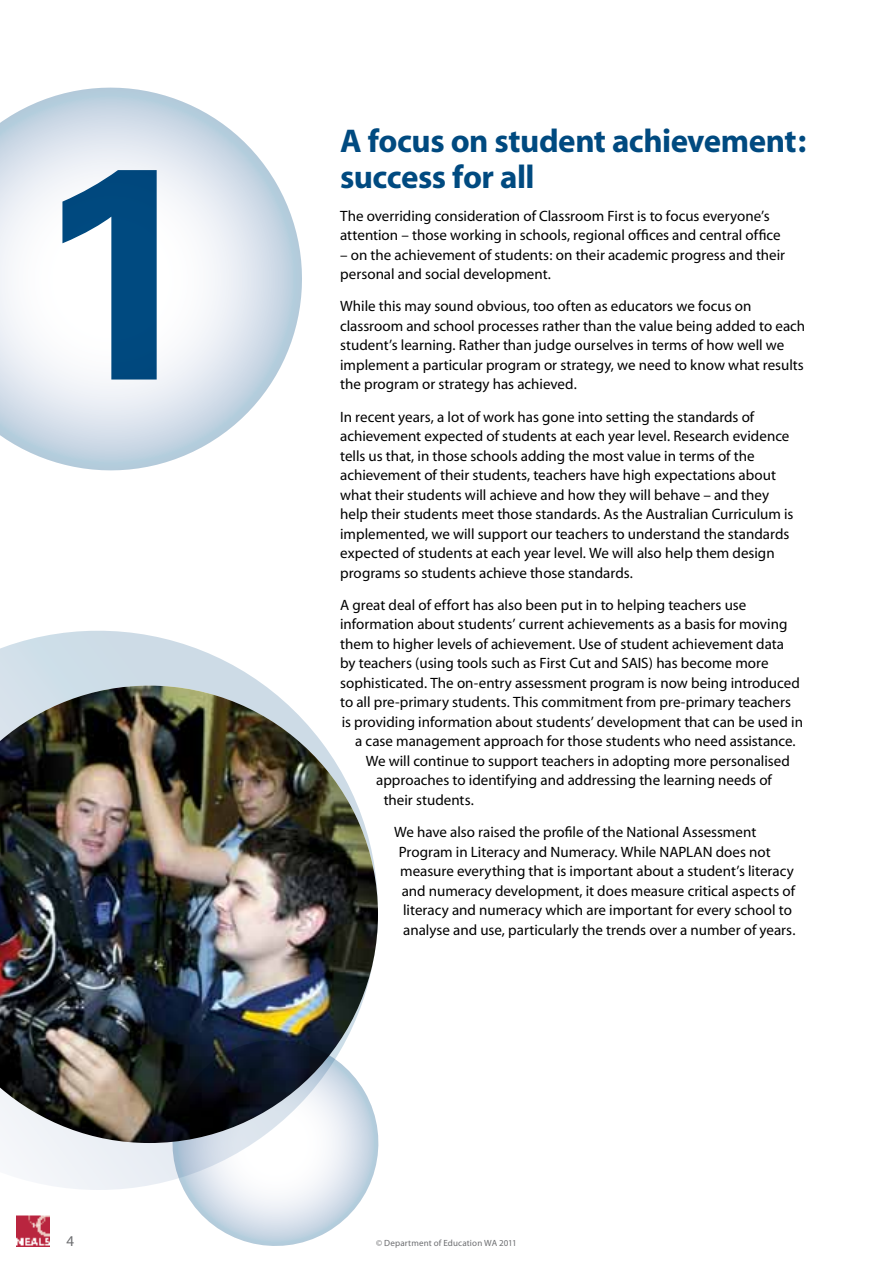
<style>
.page{position:relative;width:893px;height:1263px;background:#fff}
.page>*{position:absolute;margin:0;border:0;box-sizing:border-box;transform-origin:0 0}
.t1{font:700 33px/36px "Myriad";letter-spacing:-.015em;color:#004a80}
.t2{font:15px/19.5px "Myriad";color:#000}
.t3{font:15px "Myriad";color:#6d6e71}
.t4{font:9px "Myriad";letter-spacing:.015em;color:#6d6e71}
</style>
<div class="page">
<svg style="left:0;top:630px;width:265px;height:596px"></svg>
<img style="left:0;top:686px;width:378px;height:457px">
<svg style="left:158px;top:1025px;width:221px;height:221px"></svg>
<svg style="left:0;top:87px;width:302px;height:384px"></svg>
<img style="left:17px;top:1214px;width:32px;height:32px">
<h1 class="t1" style="left:340px;top:124px;width:468px">A focus on student achievement: success for all</h1>
<p class="t2" style="left:340px;top:206px;width:442px">The overriding consideration of Classroom First is to focus everyone’s attention – those working in schools, regional offices and central office</p>
<p class="t2" style="left:340px;top:245px;width:446px">– on the achievement of students: on their academic progress and their personal and social development.</p>
<p class="t2" style="left:340px;top:297px;width:466px">While this may sound obvious, too often as educators we focus on classroom and school processes rather than the value being added to each student’s learning. Rather than judge ourselves in terms of how well we implement a particular program or strategy, we need to know what results the program or strategy has achieved.</p>
<p class="t2" style="left:340px;top:407px;width:455px">In recent years, a lot of work has gone into setting the standards of achievement expected of students at each year level. Research evidence tells us that, in those schools adding the most value in terms of the achievement of their students, teachers have high expectations about what their students will achieve and how they will behave – and they help their students meet those standards. As the Australian Curriculum is implemented, we will support our teachers to understand the standards expected of students at each year level. We will also help them design programs so students achieve those standards.</p>
<p class="t2" style="left:340px;top:596px;width:408px">A great deal of effort has also been put in to helping teachers use</p>
<p class="t2" style="left:340px;top:615px;width:449px">information about students’ current achievements as a basis for moving</p>
<p class="t2" style="left:340px;top:635px;width:445px">them to higher levels of achievement. Use of student achievement data</p>
<p class="t2" style="left:340px;top:654px;width:430px">by teachers (using tools such as First Cut and SAIS) has become more</p>
<p class="t2" style="left:340px;top:674px;width:461px">sophisticated. The on-entry assessment program is now being introduced</p>
<p class="t2" style="left:340px;top:693px;width:452px">to all pre-primary students. This commitment from pre-primary teachers</p>
<p class="t2" style="left:342px;top:713px;width:463px">is providing information about students’ development that can be used in</p>
<p class="t2" style="left:355px;top:732px;width:442px">a case management approach for those students who need assistance.</p>
<p class="t2" style="left:366px;top:752px;width:426px">We will continue to support teachers in adopting more personalised</p>
<p class="t2" style="left:376px;top:771px;width:397px">approaches to identifying and addressing the learning needs of</p>
<p class="t2" style="left:384px;top:791px;width:92px">their students.</p>
<p class="t2" style="left:394px;top:823px;width:364px">We have also raised the profile of the National Assessment</p>
<p class="t2" style="left:399px;top:842px;width:374px">Program in Literacy and Numeracy. While NAPLAN does not</p>
<p class="t2" style="left:400px;top:862px;width:395px">measure everything that is important about a student’s literacy</p>
<p class="t2" style="left:402px;top:881px;width:395px">and numeracy development, it does measure critical aspects of</p>
<p class="t2" style="left:403px;top:901px;width:390px">literacy and numeracy which are important for every school to</p>
<p class="t2" style="left:403px;top:920px;width:394px">analyse and use, particularly the trends over a number of years.</p>
<p class="t3" style="left:66px;top:1233px;width:9px">4</p>
<p class="t4" style="left:376px;top:1238px;width:142px">© Department of Education WA 2011</p>
</div>
